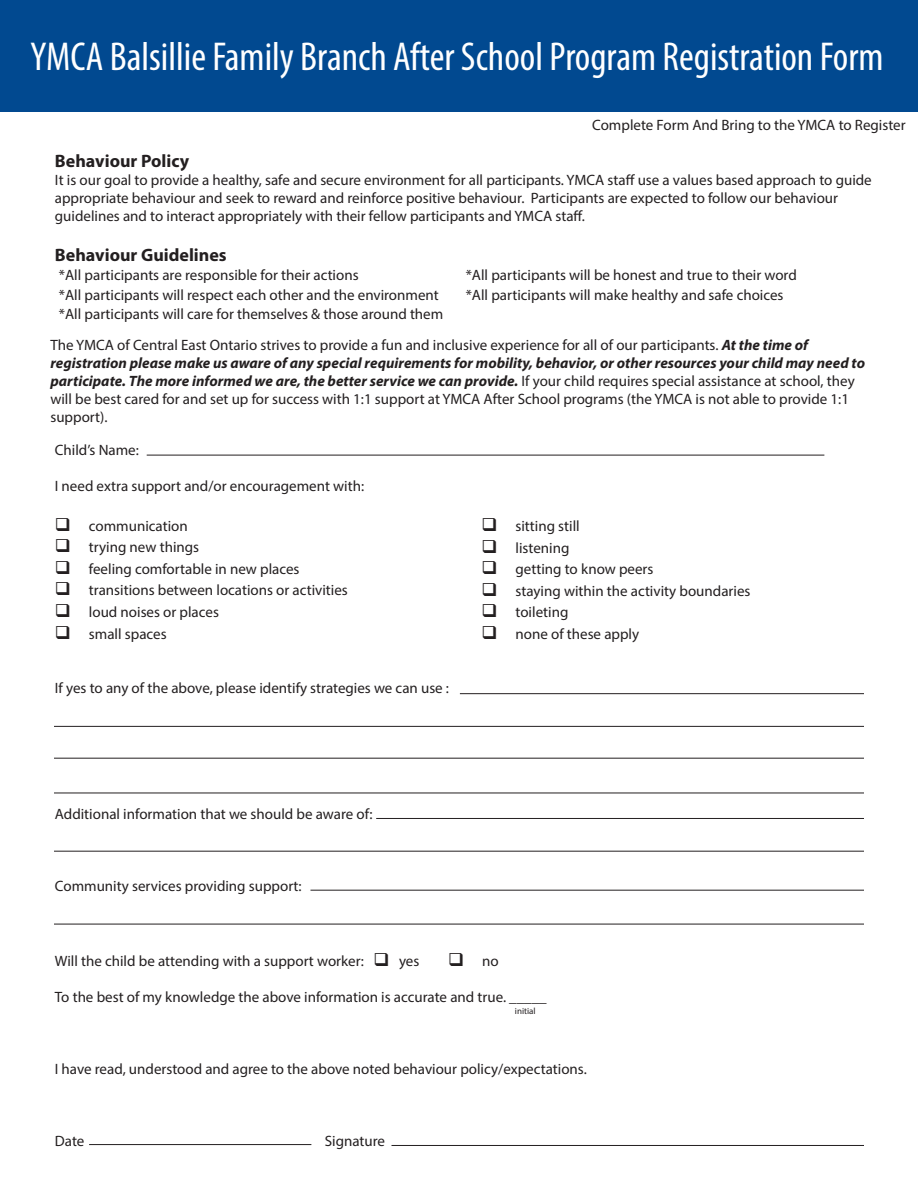
<style>
.page{position:relative;width:918px;height:1188px;background:#fff}
.page>*{position:absolute;margin:0;border:0;box-sizing:border-box;transform-origin:0 0}
.Program_Header{font:condensed 40.5px "Myriad Pro";color:#fff}
.t1{font:700 18px "Myriad Pro";color:#231f20}
.t2{font:15px/18px "Myriad Pro";color:#231f20}
.t3{font:9px "Myriad Pro";color:#231f20}
.s1{font-weight:700;font-style:italic}
</style>
<div class="page">
<div style="left:0;top:0;width:918px;height:112px;background:#014990"></div>
<hr style="left:147px;top:455px;width:677px;height:1px;background:#231f20">
<hr style="left:89px;top:1144px;width:222px;height:1px;background:#231f20">
<hr style="left:392px;top:1145px;width:472px;height:1px;background:#231f20">
<hr style="left:54px;top:851px;width:810px;height:1px;background:#231f20">
<hr style="left:54px;top:924px;width:810px;height:1px;background:#231f20">
<hr style="left:54px;top:726px;width:810px;height:1px;background:#231f20">
<hr style="left:310px;top:890px;width:554px;height:1px;background:#231f20">
<hr style="left:460px;top:693px;width:404px;height:1px;background:#231f20">
<hr style="left:376px;top:818px;width:488px;height:1px;background:#231f20">
<hr style="left:54px;top:758px;width:810px;height:1px;background:#231f20">
<hr style="left:54px;top:793px;width:810px;height:1px;background:#231f20">
<p class="Program_Header" style="left:31px;top:32px;width:854px">YMCA Balsillie Family Branch After School Program Registration Form</p>
<p class="t2" style="left:592px;top:116px;width:315px">Complete Form And Bring to the YMCA to Register</p>
<p class="t1" style="left:55px;top:150px;width:136px">Behaviour Policy</p>
<p class="t2" style="left:55px;top:171px;width:818px">It is our goal to provide a healthy, safe and secure environment for all participants. YMCA staff use a values based approach to guide appropriate behaviour and seek to reward and reinforce positive behaviour. Participants are expected to follow our behaviour guidelines and to interact appropriately with their fellow participants and YMCA staff.</p>
<p class="t1" style="left:55px;top:243px;width:173px">Behaviour Guidelines</p>
<p class="t2" style="left:59px;top:266px;width:301px">*All participants are responsible for their actions</p>
<p class="t2" style="left:466px;top:266px;width:333px">*All participants will be honest and true to their word</p>
<p class="t2" style="left:59px;top:285px;width:381px">*All participants will respect each other and the environment</p>
<p class="t2" style="left:466px;top:285px;width:319px">*All participants will make healthy and safe choices</p>
<p class="t2" style="left:59px;top:305px;width:386px">*All participants will care for themselves &amp; those around them</p>
<p class="t2" style="left:50px;top:335px;width:816px">The YMCA of Central East Ontario strives to provide a fun and inclusive experience for all of our participants. <span class="s1">At the time of registration please make us aware of any special requirements for mobility, behavior, or other resources your child may need to participate. The more informed we are, the better service we can provide.</span> If your child requires special assistance at school, they will be best cared for and set up for success with 1:1 support at YMCA After School programs (the YMCA is not able to provide 1:1 support).</p>
<p class="t2" style="left:55px;top:441px;width:85px">Child’s Name:</p>
<p class="t2" style="left:55px;top:477px;width:311px">I need extra support and/or encouragement with:</p>
<p class="t2" style="left:55px;top:516px;width:134px">❑ communication</p>
<p class="t2" style="left:55px;top:538px;width:146px">❑ trying new things</p>
<p class="t2" style="left:55px;top:559px;width:246px">❑ feeling comfortable in new places</p>
<p class="t2" style="left:55px;top:581px;width:294px">❑ transitions between locations or activities</p>
<p class="t2" style="left:55px;top:603px;width:166px">❑ loud noises or places</p>
<p class="t2" style="left:55px;top:624px;width:113px">❑ small spaces</p>
<p class="t2" style="left:482px;top:517px;width:100px">❑ sitting still</p>
<p class="t2" style="left:482px;top:538px;width:89px">❑ listening</p>
<p class="t2" style="left:482px;top:560px;width:173px">❑ getting to know peers</p>
<p class="t2" style="left:482px;top:582px;width:271px">❑ staying within the activity boundaries</p>
<p class="t2" style="left:482px;top:603px;width:88px">❑ toileting</p>
<p class="t2" style="left:482px;top:625px;width:159px">❑ none of these apply</p>
<p class="t2" style="left:55px;top:678px;width:396px">If yes to any of the above, please identify strategies we can use :</p>
<p class="t2" style="left:55px;top:804px;width:319px">Additional information that we should be aware of:</p>
<p class="t2" style="left:55px;top:876px;width:248px">Community services providing support:</p>
<p class="t2" style="left:55px;top:952px;width:366px">Will the child be attending with a support worker: ❑ yes</p>
<p class="t2" style="left:448px;top:952px;width:52px">❑ no</p>
<p class="t2" style="left:55px;top:988px;width:493px">To the best of my knowledge the above information is accurate and true. _____</p>
<p class="t3" style="left:515px;top:1006px;width:22px">initial</p>
<p class="t2" style="left:55px;top:1060px;width:533px">I have read, understood and agree to the above noted behaviour policy/expectations.</p>
<p class="t2" style="left:55px;top:1132px;width:31px">Date</p>
<p class="t2" style="left:325px;top:1132px;width:62px">Signature</p>
</div>
